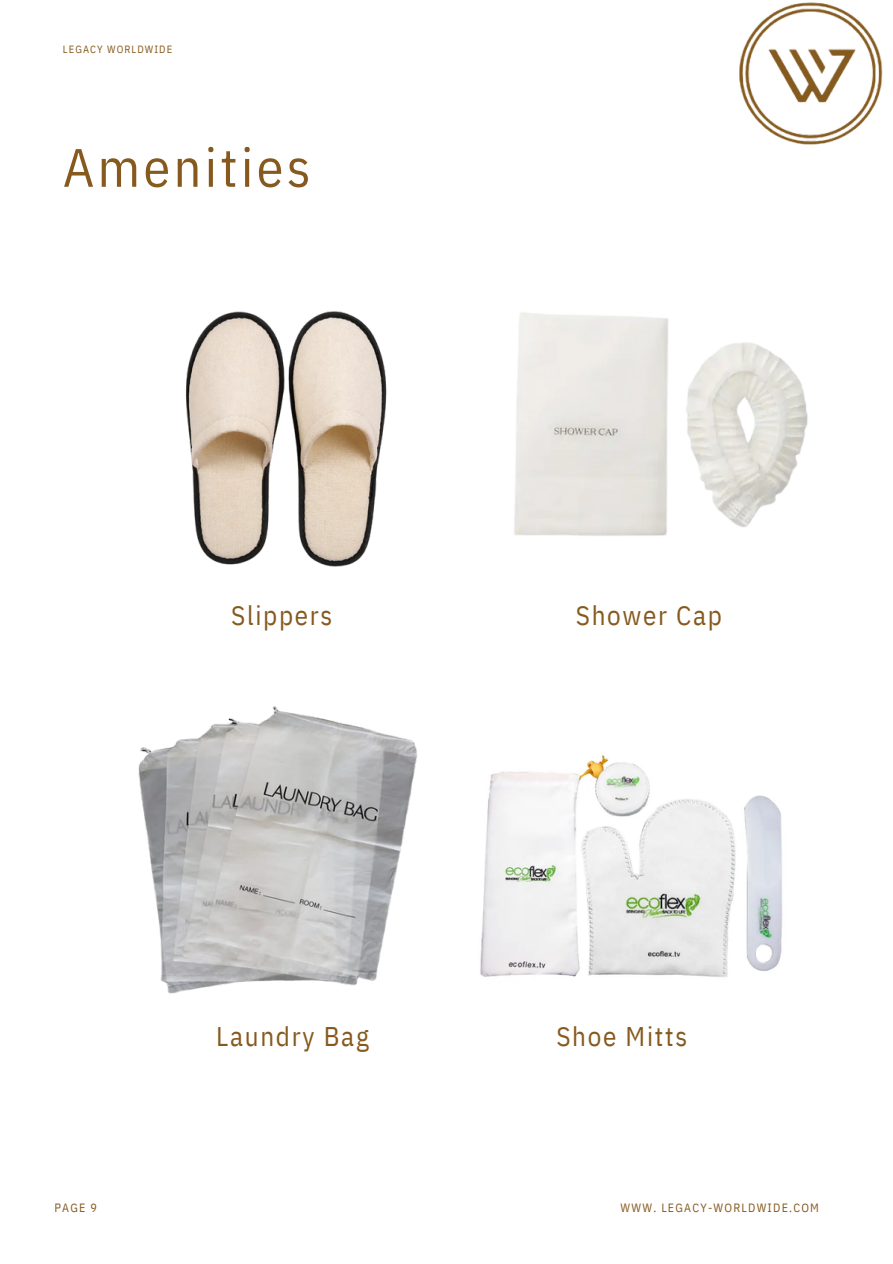
<style>
.page{position:relative;width:893px;height:1264px;background:#fff}
.page>*{position:absolute;margin:0;border:0;box-sizing:border-box;transform-origin:0 0}
.t1{font:54px "IBM Plex Sans Cond";letter-spacing:.065em;color:#865a1e}
.t2{font:27px "IBM Plex Sans Cond";letter-spacing:.065em;color:#865a1e}
.t3{font:12px "IBM Plex Sans Cond";letter-spacing:.105em;color:#865a1e}
.t4{font:10.5px "IBM Plex Sans Cond";letter-spacing:.105em;color:#865a1e}
</style>
<div class="page">
<img style="left:739px;top:2px;width:144px;height:143px">
<img style="left:186px;top:311px;width:201px;height:256px">
<img style="left:514px;top:312px;width:294px;height:224px">
<img style="left:138px;top:706px;width:280px;height:288px">
<img style="left:480px;top:755px;width:303px;height:222px">
<p class="t4" style="left:63px;top:43px;width:111px">LEGACY WORLDWIDE</p>
<p class="t1" style="left:63px;top:131px;width:249px">Amenities</p>
<h2 class="t2" style="left:231px;top:597px;width:103px">Slippers</h2>
<p class="t2" style="left:576px;top:597px;width:147px">Shower Cap</p>
<h2 class="t2" style="left:216px;top:1018px;width:154px">Laundry Bag</h2>
<h2 class="t2" style="left:556px;top:1018px;width:132px">Shoe Mitts</h2>
<h2 class="t3" style="left:54px;top:1199px;width:44px">PAGE 9</h2>
<p class="t3" style="left:620px;top:1199px;width:200px">WWW. LEGACY-WORLDWIDE.COM</p>
</div>
